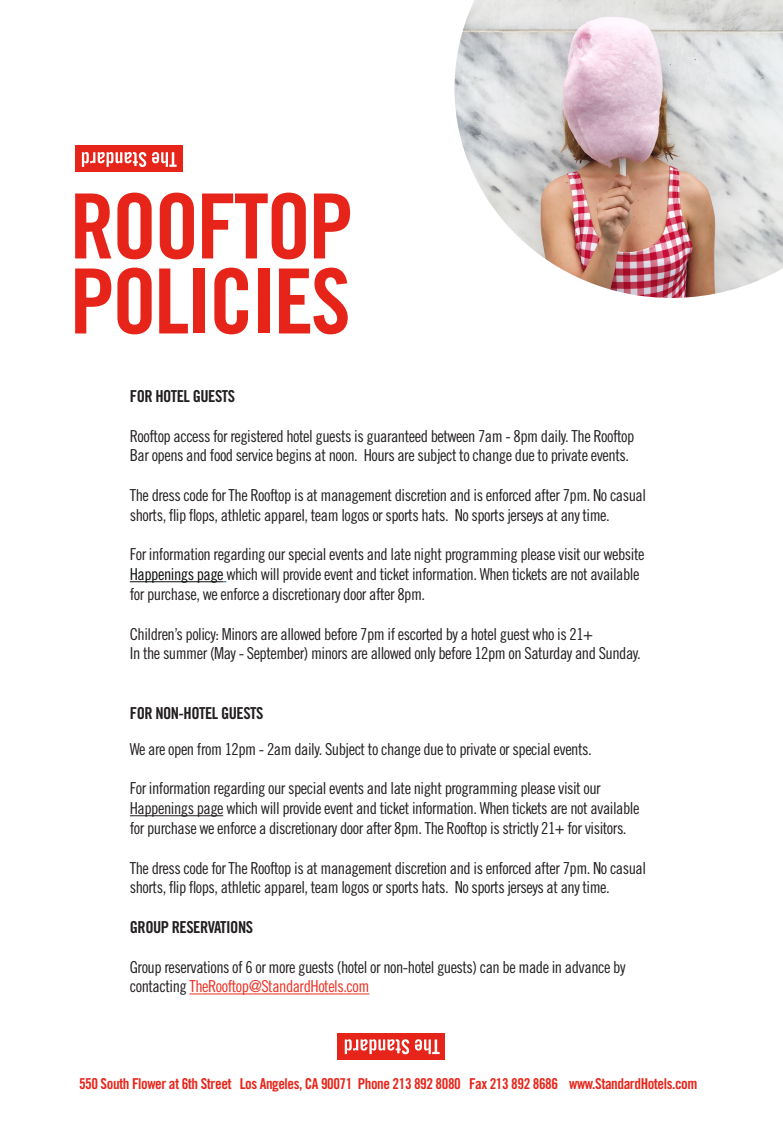
<style>
.page{position:relative;width:783px;height:1134px;background:#fff}
.page>*{position:absolute;margin:0;border:0;box-sizing:border-box;transform-origin:0 0}
.Paragraph_Style_1{font:90px "Trade Gothic LT Std Bd Cn 20";letter-spacing:-.03em;color:#e72419}
.Paragraph_Style_2{font:16.5px/19.8px "Trade Gothic LT Std Cn 18";letter-spacing:-.03em;color:#231f20}
.Paragraph_Style_2-2{font:16.5px "Trade Gothic LT Std Bd Cn 20";letter-spacing:-.03em;color:#231f20}
.Paragraph_Style_1-2{font:15px "Trade Gothic LT Std Bd Cn 20";letter-spacing:-.03em;color:#e72419}
.s1{color:#090d0a}
.s2{color:#ee2e22}
</style>
<div class="page">
<hr style="left:130px;top:581px;width:93px;height:1px;background:#090d0a">
<hr style="left:130px;top:815px;width:93px;height:1px;background:#231f20">
<hr style="left:189px;top:994px;width:180px;height:1px;background:#ee2e22">
<img style="left:454px;top:0;width:329px;height:298px">
<div style="left:75px;top:146px;width:107px;height:26px;background:#e72419"></div>
<svg style="left:82px;top:152px;width:95px;height:15px"></svg>
<div style="left:338px;top:1033px;width:107px;height:27px;background:#e72419"></div>
<svg style="left:415px;top:1039px;width:25px;height:15px"></svg>
<svg style="left:345px;top:1039px;width:64px;height:15px"></svg>
<p class="Paragraph_Style_1" style="left:70px;top:172px;width:285px">ROOFTOP</p>
<p class="Paragraph_Style_1" style="left:70px;top:247px;width:283px">POLICIES</p>
<p class="Paragraph_Style_2-2" style="left:130px;top:386px;width:107px">FOR HOTEL GUESTS</p>
<p class="Paragraph_Style_2" style="left:130px;top:426px;width:506px">Rooftop access for registered hotel guests is guaranteed between 7am - 8pm daily. The Rooftop<br>Bar opens and food service begins at noon. Hours are subject to change due to private events.</p>
<p class="Paragraph_Style_2" style="left:130px;top:485px;width:518px">The dress code for The Rooftop is at management discretion and is enforced after 7pm. No casual shorts, flip flops, athletic apparel, team logos or sports hats. No sports jerseys at any time.</p>
<p class="Paragraph_Style_2" style="left:130px;top:544px;width:516px">For information regarding our special events and late night programming please visit our website<br><span class="s1">Happenings page</span> which will provide event and ticket information. When tickets are not available for purchase, we enforce a discretionary door after 8pm.</p>
<p class="Paragraph_Style_2" style="left:130px;top:624px;width:465px">Children’s policy: Minors are allowed before 7pm if escorted by a hotel guest who is 21+</p>
<p class="Paragraph_Style_2" style="left:130px;top:643px;width:513px">In the summer (May - September) minors are allowed only before 12pm on Saturday and Sunday.</p>
<p class="Paragraph_Style_2-2" style="left:130px;top:703px;width:135px">FOR NON-HOTEL GUESTS</p>
<p class="Paragraph_Style_2" style="left:130px;top:739px;width:463px">We are open from 12pm - 2am daily. Subject to change due to private or special events.</p>
<p class="Paragraph_Style_2" style="left:130px;top:778px;width:473px">For information regarding our special events and late night programming please visit our</p>
<p class="Paragraph_Style_2" style="left:130px;top:798px;width:511px">Happenings page which will provide event and ticket information. When tickets are not available for purchase we enforce a discretionary door after 8pm. The Rooftop is strictly 21+ for visitors.</p>
<p class="Paragraph_Style_2" style="left:130px;top:858px;width:518px">The dress code for The Rooftop is at management discretion and is enforced after 7pm. No casual shorts, flip flops, athletic apparel, team logos or sports hats. No sports jerseys at any time.</p>
<p class="Paragraph_Style_2-2" style="left:130px;top:917px;width:125px">GROUP RESERVATIONS</p>
<p class="Paragraph_Style_2" style="left:130px;top:957px;width:497px">Group reservations of 6 or more guests (hotel or non-hotel guests) can be made in advance by contacting <span class="s2">TheRooftop@StandardHotels.com</span></p>
<p class="Paragraph_Style_1-2" style="left:79px;top:1075px;width:620px">550 South Flower at 6th Street Los Angeles, CA 90071 Phone 213 892 8080 Fax 213 892 8686 www.StandardHotels.com</p>
</div>
